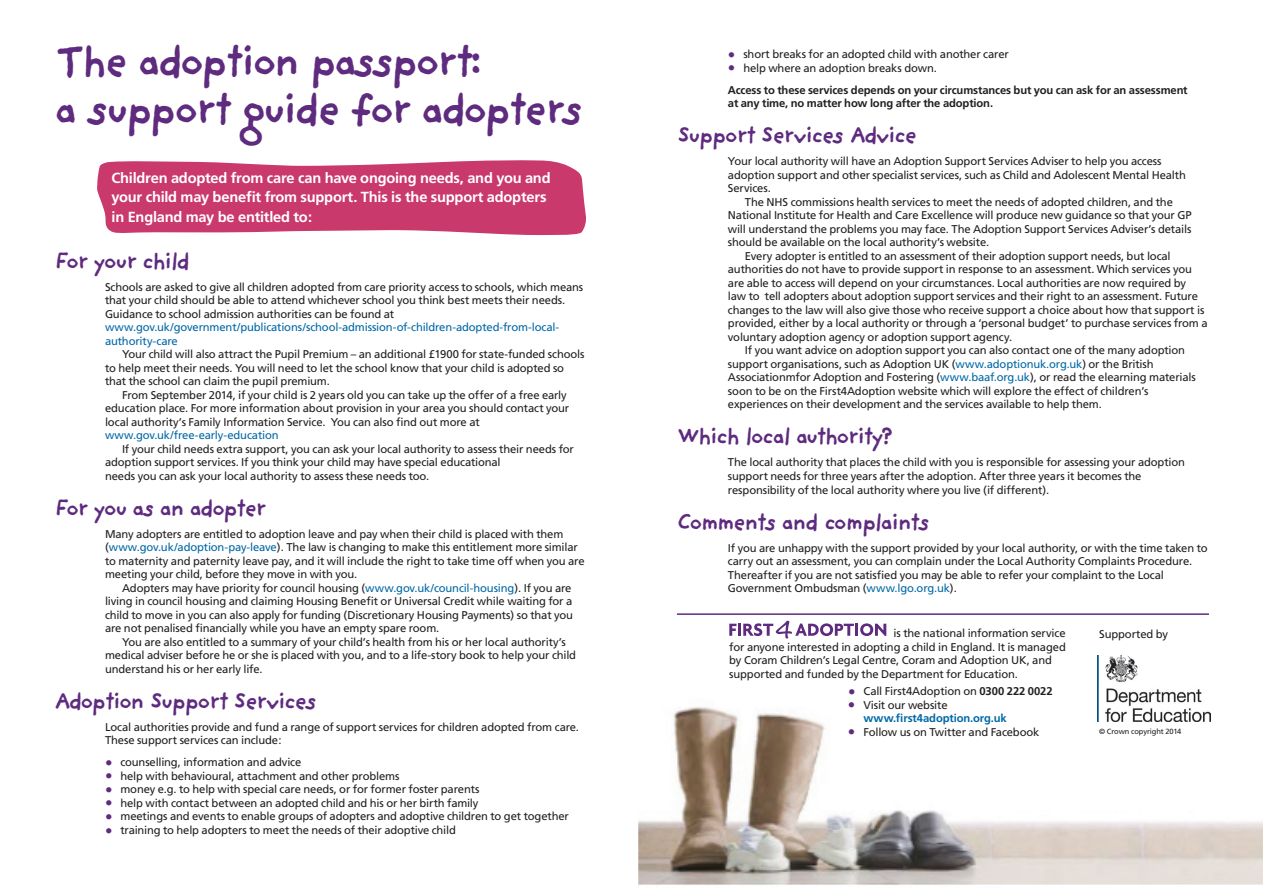
<style>
.page{position:relative;width:1263px;height:893px;background:#fff}
.page>*{position:absolute;margin:0;border:0;box-sizing:border-box;transform-origin:0 0}
.t1{font:45px/48px "Providence Sans OT Bld";letter-spacing:-.09em;color:#5e2b7f}
.t2{font:24px "Providence Sans OT Bld";letter-spacing:-.09em;color:#5e2b7f}
.t3{font:700 14.7px "Frutiger";letter-spacing:-.015em;color:#fff}
.t4{font:11.25px/13.5px "Frutiger";letter-spacing:-.015em;color:#231f20}
.t5{font:700 11.25px "Frutiger";letter-spacing:-.015em;color:#231f20}
.t6{font:11.25px/13.5px "Frutiger";letter-spacing:-.015em;color:#0068a6}
.t7{font:700 11.25px/13.5px "Frutiger";letter-spacing:-.015em;color:#0068a6}
.t8{font:7.5px "Frutiger";letter-spacing:-.01em;color:#231f20}
.s1{color:#0068a6}
.s2{font-size:15px;color:#5e2b7f}
.s3{font-weight:700}
.s4{font-weight:400;font-size:15px;color:#5e2b7f}
.s5{font-weight:400;color:#231f20}
</style>
<div class="page">
<img style="left:639px;top:706px;width:624px;height:179px">
<svg style="left:97px;top:160px;width:490px;height:76px;background:#cf4d7a"></svg>
<hr style="left:677px;top:613px;width:532px;height:2px;background:#5e2b7f">
<img style="left:1097px;top:655px;width:113px;height:67px">
<svg style="left:729px;top:621px;width:157px;height:17px"></svg>
<p class="t1" style="left:54px;top:36px;width:531px">The adoption passport:<br>a support guide for adopters</p>
<p class="t3" style="left:112px;top:169px;width:440px">Children adopted from care can have ongoing needs, and you and</p>
<p class="t3" style="left:112px;top:188px;width:436px">your child may benefit from support. This is the support adopters</p>
<p class="t3" style="left:112px;top:208px;width:202px">in England may be entitled to:</p>
<p class="t2" style="left:54px;top:247px;width:138px">For your child</p>
<p class="t4" style="left:105px;top:280px;width:480px">Schools are asked to give all children adopted from care priority access to schools, which means that your child should be able to attend whichever school you think best meets their needs.<br>Guidance to school admission authorities can be found at</p>
<p class="t6" style="left:105px;top:321px;width:456px">www.gov.uk/government/publications/school-admission-of-children-adopted-from-local&shy;authority-care</p>
<p class="t4" style="left:105px;top:348px;width:481px;text-indent:17px">Your child will also attract the Pupil Premium – an additional £1900 for state-funded schools to help meet their needs. You will need to let the school know that your child is adopted so that the school can claim the pupil premium.</p>
<p class="t4" style="left:105px;top:388px;width:466px;text-indent:17px">From September 2014, if your child is 2 years old you can take up the offer of a free early education place. For more information about provision in your area you should contact your local authority’s Family Information Service. You can also find out more at <span class="s1">www.gov.uk/free-early-education</span></p>
<p class="t4" style="left:122px;top:442px;width:453px">If your child needs extra support, you can ask your local authority to assess their needs for</p>
<p class="t4" style="left:105px;top:456px;width:397px">adoption support services. If you think your child may have special educational</p>
<p class="t4" style="left:105px;top:469px;width:326px">needs you can ask your local authority to assess these needs too.</p>
<p class="t2" style="left:54px;top:494px;width:214px">For you as an adopter</p>
<p class="t4" style="left:105px;top:527px;width:460px">Many adopters are entitled to adoption leave and pay when their child is placed with them</p>
<p class="t4" style="left:105px;top:541px;width:474px">(<span class="s1">www.gov.uk/adoption-pay-leave</span>). The law is changing to make this entitlement more similar</p>
<p class="t4" style="left:105px;top:554px;width:481px">to maternity and paternity leave pay, and it will include the right to take time off when you are</p>
<p class="t4" style="left:105px;top:568px;width:254px">meeting your child, before they move in with you.</p>
<p class="t4" style="left:122px;top:581px;width:451px">Adopters may have priority for council housing (<span class="s1">www.gov.uk/council-housing</span>). If you are</p>
<p class="t4" style="left:105px;top:595px;width:469px">living in council housing and claiming Housing Benefit or Universal Credit while waiting for a</p>
<p class="t4" style="left:105px;top:608px;width:469px">child to move in you can also apply for funding (Discretionary Housing Payments) so that you</p>
<p class="t4" style="left:105px;top:622px;width:336px">are not penalised financially while you have an empty spare room.</p>
<p class="t4" style="left:122px;top:635px;width:445px">You are also entitled to a summary of your child’s health from his or her local authority’s</p>
<p class="t4" style="left:105px;top:649px;width:473px">medical adviser before he or she is placed with you, and to a life-story book to help your child</p>
<p class="t4" style="left:105px;top:662px;width:159px">understand his or her early life.</p>
<p class="t2" style="left:54px;top:687px;width:265px">Adoption Support Services</p>
<p class="t4" style="left:105px;top:720px;width:475px">Local authorities provide and fund a range of support services for children adopted from care.</p>
<p class="t4" style="left:105px;top:734px;width:178px">These support services can include:</p>
<p class="t4" style="left:105px;top:756px;width:198px"><span class="s2">•</span> counselling, information and advice</p>
<p class="t4" style="left:105px;top:769px;width:296px"><span class="s2">•</span> help with behavioural, attachment and other problems</p>
<p class="t4" style="left:105px;top:783px;width:376px"><span class="s2">•</span> money e.g. to help with special care needs, or for former foster parents</p>
<p class="t4" style="left:105px;top:796px;width:375px"><span class="s2">•</span> help with contact between an adopted child and his or her birth family</p>
<p class="t4" style="left:105px;top:810px;width:465px"><span class="s2">•</span> meetings and events to enable groups of adopters and adoptive children to get together</p>
<p class="t4" style="left:105px;top:823px;width:352px"><span class="s2">•</span> training to help adopters to meet the needs of their adoptive child</p>
<p class="t4" style="left:728px;top:48px;width:282px"><span class="s2">•</span> short breaks for an adopted child with another carer</p>
<p class="t4" style="left:728px;top:61px;width:210px"><span class="s2">•</span> help where an adoption breaks down.</p>
<p class="t5" style="left:728px;top:83px;width:461px">Access to these services depends on your circumstances but you can ask for an assessment</p>
<p class="t5" style="left:728px;top:97px;width:267px">at any time, no matter how long after the adoption.</p>
<p class="t2" style="left:677px;top:121px;width:242px">Support Services Advice</p>
<p class="t4" style="left:728px;top:155px;width:459px">Your local authority will have an Adoption Support Services Adviser to help you access adoption support and other specialist services, such as Child and Adolescent Mental Health<br>Services.</p>
<p class="t4" style="left:728px;top:195px;width:465px;text-indent:17px">The NHS commissions health services to meet the needs of adopted children, and the National Institute for Health and Care Excellence will produce new guidance so that your GP will understand the problems you may face. The Adoption Support Services Adviser’s details should be available on the local authority’s website.</p>
<p class="t4" style="left:745px;top:249px;width:427px">Every adopter is entitled to an assessment of their adoption support needs, but local</p>
<p class="t4" style="left:728px;top:263px;width:465px">authorities do not have to provide support in response to an assessment. Which services you</p>
<p class="t4" style="left:728px;top:276px;width:481px">are able to access will depend on your circumstances. Local authorities are now required by<br>law to tell adopters about adoption support services and their right to an assessment. Future changes to the law will also give those who receive support a choice about how that support is provided, either by a local authority or through a ‘personal budget’ to purchase services from a voluntary adoption agency or adoption support agency.</p>
<p class="t4" style="left:745px;top:344px;width:442px">If you want advice on adoption support you can also contact one of the many adoption</p>
<p class="t4" style="left:728px;top:357px;width:469px">support organisations, such as Adoption UK (<span class="s1">www.adoptionuk.org.uk</span>) or the British Associationmfor Adoption and Fostering (<span class="s1">www.baaf.org.uk</span>), or read the elearning materials soon to be on the First4Adoption website which will explore the effect of children’s experiences on their development and the services available to help them.</p>
<p class="t2" style="left:677px;top:422px;width:218px">Which local authority?</p>
<p class="t4" style="left:728px;top:456px;width:458px">The local authority that places the child with you is responsible for assessing your adoption</p>
<p class="t4" style="left:728px;top:469px;width:415px">support needs for three years after the adoption. After three years it becomes the responsibility of the local authority where you live (if different).</p>
<p class="t2" style="left:677px;top:507px;width:255px">Comments and complaints</p>
<p class="t4" style="left:728px;top:541px;width:481px">If you are unhappy with the support provided by your local authority, or with the time taken to</p>
<p class="t4" style="left:728px;top:554px;width:466px">carry out an assessment, you can complain under the Local Authority Complaints Procedure.</p>
<p class="t4" style="left:728px;top:568px;width:437px">Thereafter if you are not satisfied you may be able to refer your complaint to the Local</p>
<p class="t4" style="left:728px;top:581px;width:230px">Government Ombudsman (<span class="s1">www.lgo.org.uk</span>).</p>
<p class="t4" style="left:893px;top:626px;width:174px">is the national information service</p>
<p class="t4" style="left:1099px;top:628px;width:70px">Supported by</p>
<p class="t4" style="left:729px;top:640px;width:338px">for anyone interested in adopting a child in England. It is managed by Coram Children’s Legal Centre, Coram and Adoption UK, and supported and funded by the Department for Education.</p>
<p class="t4" style="left:848px;top:684px;width:206px"><span class="s2">•</span> Call First4Adoption on <span class="s3">0300 222 0022</span></p>
<p class="t7" style="left:863px;top:698px;width:145px;text-indent:-15px"><span class="s4">•</span> <span class="s5">Visit our website </span>www.first4adoption.org.uk</p>
<p class="t4" style="left:848px;top:725px;width:193px"><span class="s2">•</span> Follow us on Twitter and Facebook</p>
<p class="t8" style="left:1099px;top:727px;width:84px">© Crown copyright 2014</p>
</div>
